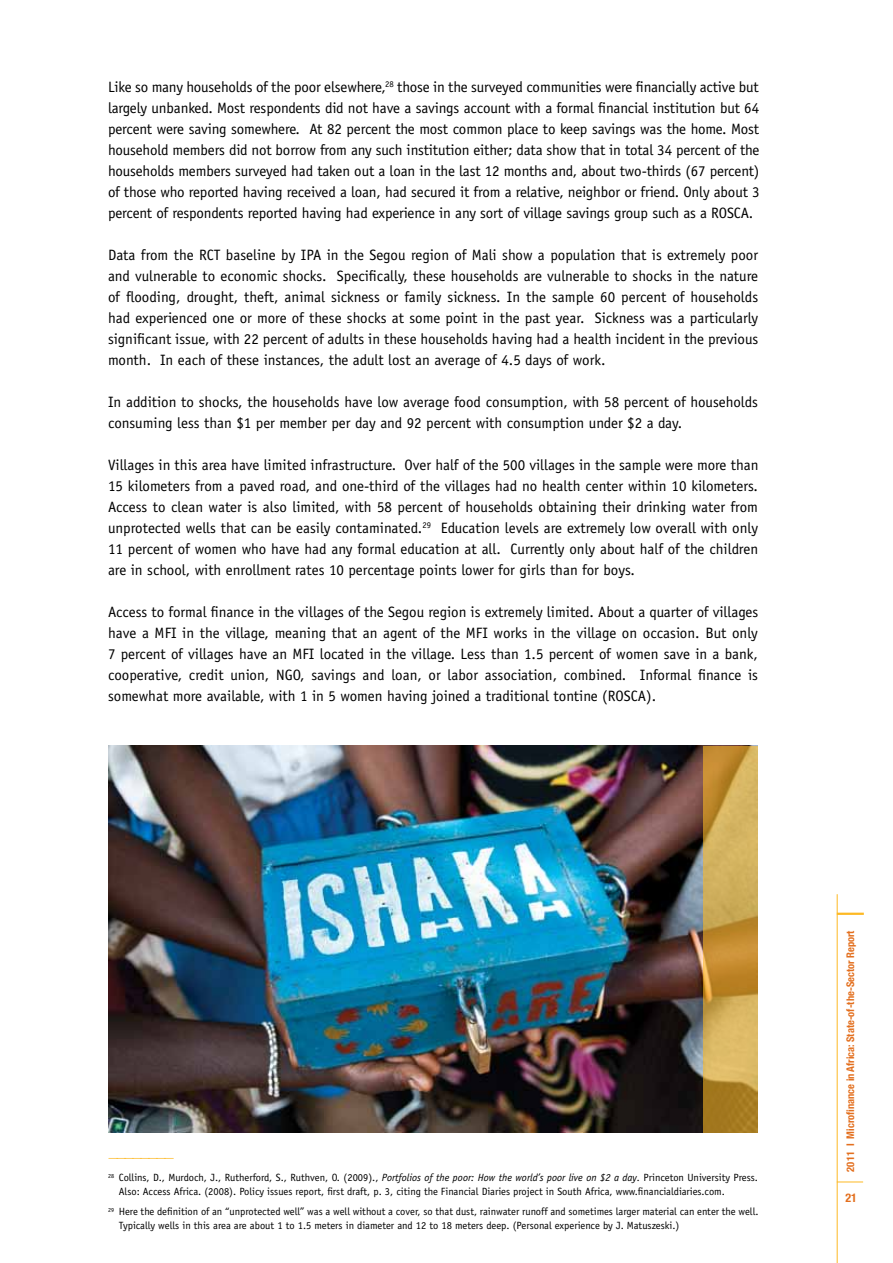
<style>
.page{position:relative;width:893px;height:1263px;background:#fff}
.page>*{position:absolute;margin:0;border:0;box-sizing:border-box;transform-origin:0 0}
.t1{font:15px/21px "Officina Sans";color:#000;text-align:justify}
.t2{font:700 condensed 12px "Helvetica Neue";color:#e36f1e}
.t3{font:10.5px/20.2px "Officina Sans";color:#000}
.t4{font:700 condensed 10.5px "Helvetica Neue";color:#e36f1e}
.s1{color:#fdb924}
.s2{font-style:italic}
</style>
<div class="page">
<svg style="left:838px;top:1181px;width:25px;height:1px"></svg>
<hr style="left:837px;top:894px;width:1px;height:369px;background:#fdb924">
<hr style="left:837px;top:913px;width:27px;height:2px;background:#fdb924">
<img style="left:108px;top:746px;width:596px;height:386px">
<svg style="left:704px;top:746px;width:54px;height:386px;background:#c89f48"></svg>
<p class="t1" style="left:108px;top:77px;width:653px">Like so many households of the poor elsewhere,<sup>28</sup> those in the surveyed communities were financially active but largely unbanked. Most respondents did not have a savings account with a formal financial institution but 64 percent were saving somewhere. At 82 percent the most common place to keep savings was the home. Most household members did not borrow from any such institution either; data show that in total 34 percent of the households members surveyed had taken out a loan in the last 12 months and, about two-thirds (67 percent) of those who reported having received a loan, had secured it from a relative, neighbor or friend. Only about 3 percent of respondents reported having had experience in any sort of village savings group such as a ROSCA.</p>
<p class="t1" style="left:108px;top:245px;width:652px">Data from the RCT baseline by IPA in the Segou region of Mali show a population that is extremely poor and vulnerable to economic shocks. Specifically, these households are vulnerable to shocks in the nature of flooding, drought, theft, animal sickness or family sickness. In the sample 60 percent of households had experienced one or more of these shocks at some point in the past year. Sickness was a particularly significant issue, with 22 percent of adults in these households having had a health incident in the previous month. In each of these instances, the adult lost an average of 4.5 days of work.</p>
<p class="t1" style="left:108px;top:392px;width:652px">In addition to shocks, the households have low average food consumption, with 58 percent of households consuming less than $1 per member per day and 92 percent with consumption under $2 a day.</p>
<p class="t1" style="left:108px;top:455px;width:652px">Villages in this area have limited infrastructure. Over half of the 500 villages in the sample were more than 15 kilometers from a paved road, and one-third of the villages had no health center within 10 kilometers.<br>Access to clean water is also limited, with 58 percent of households obtaining their drinking water from unprotected wells that can be easily contaminated.<sup>29</sup> Education levels are extremely low overall with only 11 percent of women who have had any formal education at all. Currently only about half of the children are in school, with enrollment rates 10 percentage points lower for girls than for boys.</p>
<p class="t1" style="left:108px;top:602px;width:652px">Access to formal finance in the villages of the Segou region is extremely limited. About a quarter of villages have a MFI in the village, meaning that an agent of the MFI works in the village on occasion. But only 7 percent of villages have an MFI located in the village. Less than 1.5 percent of women save in a bank, cooperative, credit union, NGO, savings and loan, or labor association, combined. Informal finance is somewhat more available, with 1 in 5 women having joined a traditional tontine (ROSCA).</p>
<p class="t3" style="left:108px;top:1147px;width:651px"><span class="s1">————————<br></span><sup>28</sup> Collins, D., Murdoch, J., Rutherford, S., Ruthven, O. (2009)., <span class="s2">Portfolios of the poor: How the world’s poor live on $2 a day.</span> Princeton University Press.</p>
<p class="t3" style="left:108px;top:1181px;width:652px;text-indent:11px">Also: Access Africa. (2008). Policy issues report, first draft, p. 3, citing the Financial Diaries project in South Africa, www.financialdiaries.com.<br><sup>29</sup> Here the definition of an “unprotected well” was a well without a cover, so that dust, rainwater runoff and sometimes larger material can enter the well.</p>
<p class="t3" style="left:119px;top:1215px;width:562px">Typically wells in this area are about 1 to 1.5 meters in diameter and 12 to 18 meters deep. (Personal experience by J. Matuszeski.)</p>
<p class="t4" style="left:844px;top:1171px;width:243px;rotate:-90deg">4566!!7!!"#$%&amp;'()($*!#(!+,%#$)-!./)/*0&amp;,0/1*0.*$/&amp;%!2*3&amp;%/</p>
<p class="t2" style="left:845px;top:1191px;width:13px">21</p>
</div>
